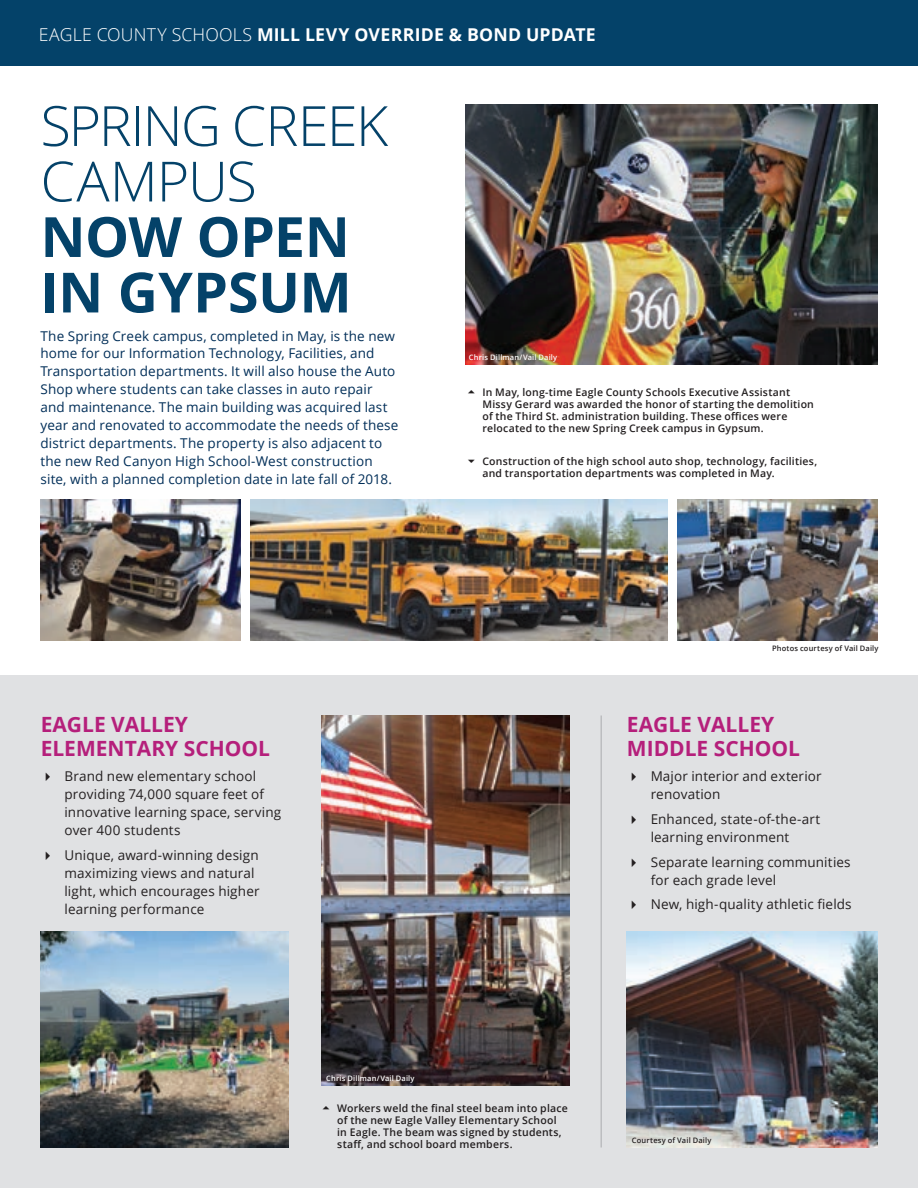
<style>
.page{position:relative;width:918px;height:1188px;background:#fff}
.page>*{position:absolute;margin:0;border:0;box-sizing:border-box;transform-origin:0 0}
.t1{font:300 55.5px/55.5px "Open Sans";letter-spacing:-.025em;color:#044269}
.t2{font:700 21px/24.9px "Open Sans";color:#b51f7b}
.t3{font:700 17.7px "Open Sans";letter-spacing:.01em;color:#fff}
.t4{font:13.5px/18px "Open Sans";letter-spacing:.01em;color:#002e58}
.t5{font:13.5px/18px "Open Sans";letter-spacing:.01em;color:#231f20}
.t6{font:600 10.5px/12px "Open Sans";letter-spacing:.02em;color:#231f20}
.t7{font:600 7.5px "Open Sans";letter-spacing:.02em;color:#fff}
.t8{font:600 7.5px "Open Sans";letter-spacing:.02em;color:#231f20}
.s1{font-weight:300}
.s2{font-weight:700}
</style>
<div class="page">
<div style="left:0;top:0;width:918px;height:66px;background:#044269"></div>
<div style="left:0;top:675px;width:918px;height:513px;background:#e0e1e3"></div>
<img style="left:627px;top:932px;width:251px;height:215px">
<img style="left:321px;top:716px;width:249px;height:369px">
<img style="left:40px;top:932px;width:249px;height:216px">
<hr style="left:600px;top:716px;width:2px;height:432px;background:#bcbdc0">
<img style="left:465px;top:105px;width:413px;height:259px">
<img style="left:40px;top:500px;width:201px;height:140px">
<img style="left:677px;top:500px;width:201px;height:140px">
<img style="left:251px;top:500px;width:416px;height:140px">
<h3 class="t3" style="left:39px;top:22px;width:558px"><span class="s1">EAGLE COUNTY SCHOOLS</span> MILL LEVY OVERRIDE &amp; BOND UPDATE</h3>
<p class="t1" style="left:40px;top:97px;width:349px">SPRING CREEK<br>CAMPUS<br><span class="s2">NOW OPEN<br>IN GYPSUM</span></p>
<p class="t4" style="left:40px;top:326px;width:360px">The Spring Creek campus, completed in May, is the new home for our Information Technology, Facilities, and Transportation departments. It will also house the Auto Shop where students can take classes in auto repair and maintenance. The main building was acquired last year and renovated to accommodate the needs of these district departments. The property is also adjacent to the new Red Canyon High School-West construction site, with a planned completion date in late fall of 2018.</p>
<p class="t2" style="left:41px;top:711px;width:231px">EAGLE VALLEY<br>ELEMENTARY SCHOOL</p>
<p class="t5" style="left:64px;top:767px;width:218px;text-indent:-24px">✔ Brand new elementary school providing 74,000 square feet of innovative learning space, serving over 400 students</p>
<p class="t5" style="left:64px;top:846px;width:197px;text-indent:-24px">✔ Unique, award-winning design maximizing views and natural light, which encourages higher learning performance</p>
<p class="t7" style="left:469px;top:352px;width:90px">Chris Dillman/Vail Daily</p>
<p class="t6" style="left:482px;top:386px;width:333px">In May, long-time Eagle County Schools Executive Assistant Missy Gerard was awarded the honor of starting the demolition of the Third St. administration building. These offices were relocated to the new Spring Creek campus in Gypsum.</p>
<p class="t6" style="left:482px;top:455px;width:336px">Construction of the high school auto shop, technology, facilities, and transportation departments was completed in May.</p>
<p class="t8" style="left:772px;top:643px;width:108px">Photos courtesy of Vail Daily</p>
<p class="t2" style="left:627px;top:711px;width:175px">EAGLE VALLEY<br>MIDDLE SCHOOL</p>
<p class="t5" style="left:651px;top:767px;width:173px;text-indent:-24px">✔ Major interior and exterior renovation</p>
<p class="t5" style="left:627px;top:810px;width:195px;text-align:center">✔ Enhanced, state-of-the-art learning environment</p>
<p class="t5" style="left:651px;top:852px;width:202px;text-indent:-24px">✔ Separate learning communities for each grade level</p>
<p class="t5" style="left:627px;top:895px;width:226px">✔ New, high-quality athletic fields</p>
<p class="t7" style="left:326px;top:1073px;width:90px">Chris Dillman/Vail Daily</p>
<p class="t6" style="left:337px;top:1101px;width:232px">Workers weld the final steel beam into place of the new Eagle Valley Elementary School in Eagle. The beam was signed by students, staff, and school board members.</p>
<p class="t8" style="left:632px;top:1135px;width:81px">Courtesy of Vail Daily</p>
</div>
